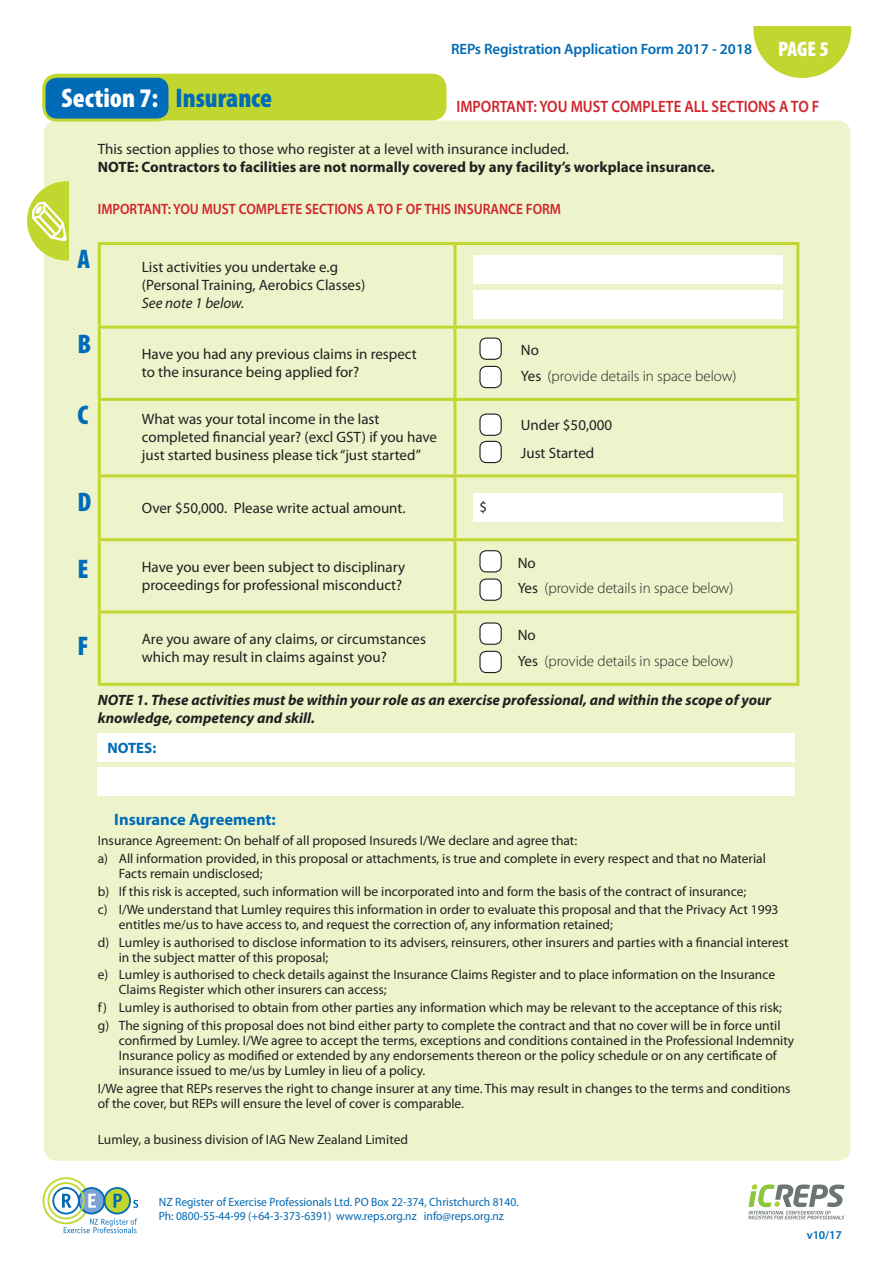
<style>
.page{position:relative;width:893px;height:1263px;background:#fff}
.page>*{position:absolute;margin:0;border:0;box-sizing:border-box;transform-origin:0 0}
.t1{font:900 condensed 27px "Myriad Pro";color:#fff}
.t2{font:900 condensed 27px "Myriad Pro";color:#006bb6}
.t3{font:600 16.5px "Myriad Pro";color:#d1232a;scale:.9 1}
.t4{font:700 16.5px "Myriad Pro";color:#006bb6}
.t5{font:15px/18px "Myriad Pro";color:#231f20}
.t6{font:italic 700 15px/18px "Myriad Pro";color:#231f20}
.t7{font:300 15px/25.3px "Myriad Pro";color:#231f20}
.t8{font:700 15px "Myriad Pro";color:#231f20}
.t9{font:600 15px "Myriad Pro";color:#d1232a;scale:.9 1}
.t10{font:600 15px "Myriad Pro";letter-spacing:-.01em;color:#006bb6}
.t11{font:italic 15px "Myriad Pro";color:#231f20}
.t12{font:700 15px "Myriad Pro";color:#006bb6}
.t13{font:13.5px/18px "Myriad Pro";color:#231f20}
.t14{font:12px/13.5px "Myriad Pro";color:#0168b3;scale:.96 1}
.t15{font:600 12px "Myriad Pro";color:#006bb6}
.s1{color:#006bb6}
.s2{font-weight:900;font-stretch:condensed;font-size:21px;color:#fff}
.s3{font-weight:400}
</style>
<div class="page">
<svg style="left:748px;top:1184px;width:96px;height:35px"></svg>
<svg style="left:43px;top:1177px;width:95px;height:56px"></svg>
<div style="left:44px;top:120px;width:806px;height:1041px;background:#edf3cb;border-radius:13px"></div>
<div style="left:98px;top:733px;width:697px;height:29px;background:#fff"></div>
<div style="left:98px;top:767px;width:697px;height:29px;background:#fff"></div>
<div style="left:44px;top:75px;width:401px;height:44px;background:#c1d72f;border-radius:13px"></div>
<div style="left:43px;top:74px;width:403px;height:46px;border:3px solid #c1d72f;border-radius:13px"></div>
<svg style="left:753px;top:26px;width:98px;height:52px"></svg>
<div style="left:44px;top:76px;width:126px;height:44px;background:#006bb6;border-radius:13px"></div>
<div style="left:43px;top:75px;width:128px;height:47px;border:3px solid #c1d72f;border-radius:13px"></div>
<svg style="left:27px;top:181px;width:42px;height:79px"></svg>
<div style="left:473px;top:255px;width:309px;height:29px;background:#fff"></div>
<div style="left:473px;top:290px;width:309px;height:29px;background:#fff"></div>
<div style="left:473px;top:493px;width:309px;height:29px;background:#fff"></div>
<hr style="left:98px;top:242px;width:357px;height:3px;background:#c1d72f">
<hr style="left:98px;top:245px;width:3px;height:81px;background:#c1d72f">
<hr style="left:455px;top:242px;width:344px;height:3px;background:#c1d72f">
<hr style="left:453px;top:245px;width:3px;height:81px;background:#c1d72f">
<hr style="left:796px;top:245px;width:3px;height:81px;background:#c1d72f">
<hr style="left:98px;top:326px;width:357px;height:3px;background:#c1d72f">
<hr style="left:98px;top:329px;width:3px;height:69px;background:#c1d72f">
<hr style="left:455px;top:326px;width:344px;height:3px;background:#c1d72f">
<hr style="left:453px;top:329px;width:3px;height:69px;background:#c1d72f">
<hr style="left:796px;top:329px;width:3px;height:69px;background:#c1d72f">
<hr style="left:98px;top:398px;width:357px;height:3px;background:#c1d72f">
<hr style="left:98px;top:401px;width:3px;height:73px;background:#c1d72f">
<hr style="left:455px;top:398px;width:344px;height:3px;background:#c1d72f">
<hr style="left:453px;top:401px;width:3px;height:73px;background:#c1d72f">
<hr style="left:796px;top:401px;width:3px;height:73px;background:#c1d72f">
<hr style="left:98px;top:474px;width:357px;height:3px;background:#c1d72f">
<hr style="left:98px;top:477px;width:3px;height:61px;background:#c1d72f">
<hr style="left:455px;top:474px;width:344px;height:3px;background:#c1d72f">
<hr style="left:453px;top:477px;width:3px;height:61px;background:#c1d72f">
<hr style="left:796px;top:477px;width:3px;height:61px;background:#c1d72f">
<hr style="left:98px;top:538px;width:357px;height:3px;background:#c1d72f">
<hr style="left:98px;top:541px;width:3px;height:69px;background:#c1d72f">
<hr style="left:455px;top:538px;width:344px;height:3px;background:#c1d72f">
<hr style="left:453px;top:541px;width:3px;height:69px;background:#c1d72f">
<hr style="left:796px;top:541px;width:3px;height:69px;background:#c1d72f">
<hr style="left:98px;top:610px;width:357px;height:3px;background:#c1d72f">
<hr style="left:98px;top:613px;width:3px;height:70px;background:#c1d72f">
<hr style="left:455px;top:610px;width:344px;height:3px;background:#c1d72f">
<hr style="left:453px;top:613px;width:3px;height:70px;background:#c1d72f">
<hr style="left:796px;top:613px;width:3px;height:70px;background:#c1d72f">
<hr style="left:98px;top:683px;width:357px;height:3px;background:#c1d72f">
<hr style="left:455px;top:683px;width:344px;height:3px;background:#c1d72f">
<div style="left:480px;top:338px;width:21px;height:21px;background:#fff;border-radius:6px"></div>
<div style="left:479px;top:337px;width:23px;height:23px;border:1px solid #231f20;border-radius:6px"></div>
<div style="left:480px;top:366px;width:21px;height:22px;background:#fff;border-radius:6px"></div>
<div style="left:479px;top:366px;width:23px;height:22px;border:1px solid #231f20;border-radius:6px"></div>
<div style="left:480px;top:414px;width:21px;height:21px;background:#fff;border-radius:6px"></div>
<div style="left:479px;top:413px;width:23px;height:23px;border:1px solid #231f20;border-radius:6px"></div>
<div style="left:480px;top:441px;width:21px;height:22px;background:#fff;border-radius:6px"></div>
<div style="left:479px;top:441px;width:23px;height:22px;border:1px solid #231f20;border-radius:6px"></div>
<div style="left:480px;top:551px;width:21px;height:21px;background:#fff;border-radius:6px"></div>
<div style="left:479px;top:550px;width:23px;height:22px;border:1px solid #231f20;border-radius:6px"></div>
<div style="left:480px;top:579px;width:21px;height:21px;background:#fff;border-radius:6px"></div>
<div style="left:479px;top:578px;width:23px;height:23px;border:1px solid #231f20;border-radius:6px"></div>
<div style="left:480px;top:623px;width:21px;height:21px;background:#fff;border-radius:6px"></div>
<div style="left:479px;top:622px;width:23px;height:23px;border:1px solid #231f20;border-radius:6px"></div>
<div style="left:480px;top:651px;width:21px;height:21px;background:#fff;border-radius:6px"></div>
<div style="left:479px;top:651px;width:23px;height:22px;border:1px solid #231f20;border-radius:6px"></div>
<h1 class="t1" style="left:62px;top:80px;width:212px">Section 7: <span class="s1">Insurance</span></h1>
<p class="t10" style="left:451px;top:39px;width:379px">REPs Registration Application Form 2017 - 2018 <span class="s2">PAGE 5</span></p>
<p class="t3" style="left:456px;top:96px;width:405px">IMPORTANT: YOU MUST COMPLETE ALL SECTIONS A TO F</p>
<p class="t5" style="left:98px;top:139px;width:473px">This section applies to those who register at a level with insurance included.</p>
<p class="t8" style="left:98px;top:157px;width:619px">NOTE: Contractors to facilities are not normally covered by any facility’s workplace insurance.</p>
<p class="t9" style="left:98px;top:200px;width:516px">IMPORTANT: YOU MUST COMPLETE SECTIONS A TO F OF THIS INSURANCE FORM</p>
<h1 class="t2" style="left:78px;top:241px;width:14px">A</h1>
<p class="t5" style="left:142px;top:258px;width:225px">List activities you undertake e.g (Personal Training, Aerobics Classes)</p>
<p class="t11" style="left:142px;top:294px;width:104px">See note 1 below.</p>
<h1 class="t2" style="left:78px;top:326px;width:15px">B</h1>
<h1 class="t2" style="left:78px;top:397px;width:12px">C</h1>
<h1 class="t2" style="left:78px;top:485px;width:15px">D</h1>
<h1 class="t2" style="left:78px;top:552px;width:13px">E</h1>
<h1 class="t2" style="left:78px;top:628px;width:13px">F</h1>
<p class="t5" style="left:142px;top:345px;width:276px">Have you had any previous claims in respect to the insurance being applied for?</p>
<p class="t7" style="left:521px;top:337px;width:217px"><span class="s3">No<br>Yes</span> (provide details in space below)</p>
<p class="t5" style="left:142px;top:410px;width:297px">What was your total income in the last completed financial year? (excl GST) if you have just started business please tick “just started”</p>
<p class="t5" style="left:521px;top:411px;width:93px;line-height:27.8px">Under $50,000<br>Just Started</p>
<p class="t5" style="left:142px;top:498px;width:265px">Over $50,000. Please write actual amount.</p>
<p class="t5" style="left:479px;top:497px;width:9px">$</p>
<p class="t5" style="left:142px;top:557px;width:265px">Have you ever been subject to disciplinary proceedings for professional misconduct?</p>
<p class="t7" style="left:518px;top:550px;width:217px"><span class="s3">No<br>Yes</span> (provide details in space below)</p>
<p class="t5" style="left:142px;top:630px;width:286px">Are you aware of any claims, or circumstances which may result in claims against you?</p>
<p class="t7" style="left:518px;top:622px;width:217px"><span class="s3">No<br>Yes</span> (provide details in space below)</p>
<p class="t6" style="left:98px;top:691px;width:675px">NOTE 1. These activities must be within your role as an exercise professional, and within the scope of your knowledge, competency and skill.</p>
<p class="t12" style="left:107px;top:738px;width:50px">NOTES:</p>
<p class="t4" style="left:114px;top:809px;width:163px">Insurance Agreement:</p>
<p class="t13" style="left:98px;top:831px;width:670px">Insurance Agreement: On behalf of all proposed Insureds I/We declare and agree that:<br>a) All information provided, in this proposal or attachments, is true and complete in every respect and that no Material</p>
<p class="t13" style="left:98px;top:864px;width:682px;text-indent:21px">Facts remain undisclosed;<br>b) If this risk is accepted, such information will be incorporated into and form the basis of the contract of insurance;<br>c) I/We understand that Lumley requires this information in order to evaluate this proposal and that the Privacy Act 1993</p>
<p class="t13" style="left:98px;top:915px;width:692px;text-indent:21px">entitles me/us to have access to, and request the correction of, any information retained;<br>d) Lumley is authorised to disclose information to its advisers, reinsurers, other insurers and parties with a financial interest</p>
<p class="t13" style="left:98px;top:948px;width:679px;text-indent:21px">in the subject matter of this proposal;<br>e) Lumley is authorised to check details against the Insurance Claims Register and to place information on the Insurance</p>
<p class="t13" style="left:98px;top:981px;width:686px;text-indent:21px">Claims Register which other insurers can access;<br>f) Lumley is authorised to obtain from other parties any information which may be relevant to the acceptance of this risk; g) The signing of this proposal does not bind either party to complete the contract and that no cover will be in force until</p>
<p class="t13" style="left:119px;top:1033px;width:677px;line-height:15px">confirmed by Lumley. I/We agree to accept the terms, exceptions and conditions contained in the Professional Indemnity<br>Insurance policy as modified or extended by any endorsements thereon or the policy schedule or on any certificate of insurance issued to me/us by Lumley in lieu of a policy.</p>
<p class="t13" style="left:98px;top:1081px;width:694px;line-height:15px">I/We agree that REPs reserves the right to change insurer at any time. This may result in changes to the terms and conditions of the cover, but REPs will ensure the level of cover is comparable.</p>
<p class="t13" style="left:98px;top:1131px;width:312px">Lumley, a business division of IAG New Zealand Limited</p>
<p class="t14" style="left:159px;top:1195px;width:376px">NZ Register of Exercise Professionals Ltd. PO Box 22-374, Christchurch 8140.<br>Ph: 0800-55-44-99 (+64-3-373-6391) www.reps.org.nz info@reps.org.nz</p>
<p class="t15" style="left:807px;top:1227px;width:37px">v10/17</p>
</div>
